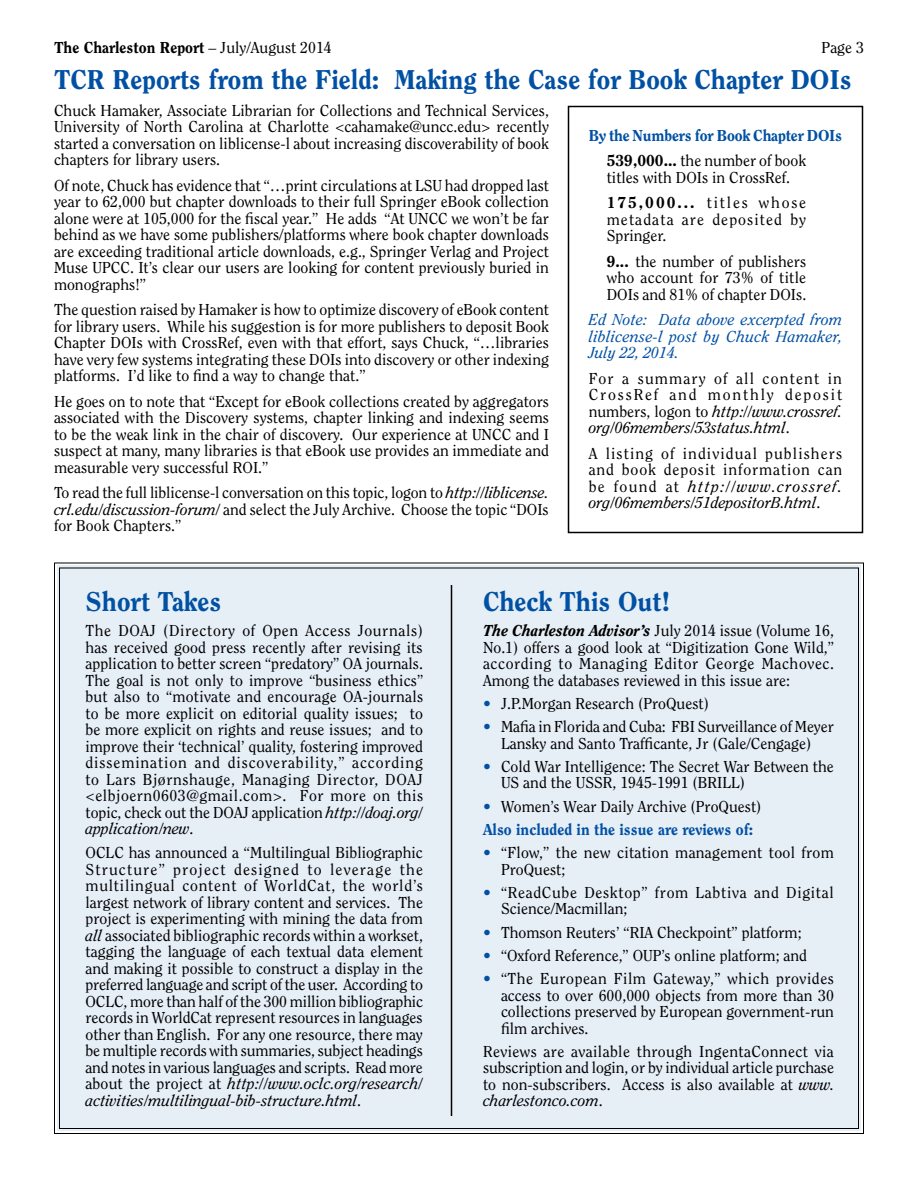
<style>
.page{position:relative;width:918px;height:1188px;background:#fff}
.page>*{position:absolute;margin:0;border:0;box-sizing:border-box;transform-origin:0 0}
.t1{font:800 27px "Clearface";color:#0050a4}
.t2{font:15.75px/16.5px "Clearface";color:#000;text-align:justify}
.t3{font:800 15.75px/23.2px "Clearface";color:#0050a4}
.t4{font:italic 15.75px/16.5px "Clearface";letter-spacing:.02em;color:#0050a4;text-align:justify}
.t5{font:15.75px/16.5px "Clearface";letter-spacing:.04em;color:#000}
.t6{font:800 15.75px "Clearface";color:#000}
.t7{font:15.75px/16.5px "Clearface";letter-spacing:.07em;color:#000}
.s1{font-weight:400}
.s2{color:#000}
.s3{font-weight:400;color:#000}
.s4{font-weight:800}
.s5{font-style:italic}
.s6{font-weight:800;font-style:italic}
.s7{color:#0050a4}
</style>
<div class="page">
<div style="left:54px;top:562px;width:810px;height:572px;background:#e6eef6"></div>
<hr style="left:451px;top:585px;width:1px;height:531px;background:#000">
<div style="left:568px;top:106px;width:295px;height:427px;border:2px solid #000"></div>
<p class="t6" style="left:54px;top:38px;width:279px">The Charleston Report <span class="s1">– July/August 2014</span></p>
<p class="t2" style="left:822px;top:39px;width:44px">Page 3</p>
<h1 class="t1" style="left:54px;top:63px;width:799px">TCR Reports from the Field: Making the Case for Book Chapter DOIs</h1>
<p class="t3" style="left:607px;top:122px;width:237px;line-height:25.5px;text-indent:-18px">By the Numbers for Book Chapter DOIs<br><span class="s2">539,000...</span> <span class="s3">the number of book</span></p>
<p class="t2" style="left:607px;top:164px;width:201px;line-height:25.5px">titles with DOIs in CrossRef.<br><span class="s4">175,000...</span> titles whose</p>
<p class="t7" style="left:607px;top:211px;width:201px">metadata are deposited by<br>Springer.</p>
<p class="t2" style="left:607px;top:253px;width:201px"><span class="s4">9...</span> the number of publishers who account for 73% of title DOIs and 81% of chapter DOIs.</p>
<p class="t4" style="left:589px;top:311px;width:255px">Ed Note: Data above excerpted from liblicense-l post by Chuck Hamaker, July 22, 2014.</p>
<p class="t2" style="left:589px;top:370px;width:255px">For a summary of all content in CrossRef and monthly deposit numbers, logon to <span class="s5">http://www.crossref. org/06members/53status.html</span>.</p>
<p class="t2" style="left:589px;top:445px;width:255px">A listing of individual publishers and book deposit information can be found at <span class="s5">http://www.crossref. org/06members/51depositorB.html</span>.</p>
<p class="t2" style="left:54px;top:102px;width:497px">Chuck Hamaker, Associate Librarian for Collections and Technical Services, University of North Carolina at Charlotte &lt;cahamake@uncc.edu&gt; recently started a conversation on liblicense-l about increasing discoverability of book chapters for library users.</p>
<p class="t2" style="left:54px;top:177px;width:497px">Of note, Chuck has evidence that “…print circulations at LSU had dropped last year to 62,000 but chapter downloads to their full Springer eBook collection alone were at 105,000 for the fiscal year.” He adds “At UNCC we won’t be far behind as we have some publishers/platforms where book chapter downloads are exceeding traditional article downloads, e.g., Springer Verlag and Project Muse UPCC. It’s clear our users are looking for content previously buried in monographs!”</p>
<p class="t2" style="left:54px;top:301px;width:497px">The question raised by Hamaker is how to optimize discovery of eBook content for library users. While his suggestion is for more publishers to deposit Book Chapter DOIs with CrossRef, even with that effort, says Chuck, “…libraries have very few systems integrating these DOIs into discovery or other indexing platforms. I’d like to find a way to change that.”</p>
<p class="t2" style="left:54px;top:393px;width:497px">He goes on to note that “Except for eBook collections created by aggregators associated with the Discovery systems, chapter linking and indexing seems to be the weak link in the chair of discovery. Our experience at UNCC and I suspect at many, many libraries is that eBook use provides an immediate and measurable very successful ROI.”</p>
<p class="t2" style="left:54px;top:484px;width:496px">To read the full liblicense-l conversation on this topic, logon to <span class="s5">http://liblicense. crl.edu/discussion-forum/</span> and select the July Archive. Choose the topic “DOIs for Book Chapters.”</p>
<h1 class="t1" style="left:86px;top:585px;width:137px">Short Takes</h1>
<p class="t2" style="left:86px;top:622px;width:339px">The DOAJ (Directory of Open Access Journals) has received good press recently after revising its application to better screen “predatory” OA journals.<br>The goal is not only to improve “business ethics” but also to “motivate and encourage OA-journals to be more explicit on editorial quality issues; to be more explicit on rights and reuse issues; and to improve their ‘technical’ quality, fostering improved dissemination and discoverability,” according to Lars Bjørnshauge, Managing Director, DOAJ &lt;elbjoern0603@gmail.com&gt;. For more on this topic, check out the DOAJ application <span class="s5">http://doaj.org/ application/new</span>.</p>
<p class="t2" style="left:86px;top:844px;width:339px">OCLC has announced a “Multilingual Bibliographic Structure” project designed to leverage the multilingual content of WorldCat, the world’s largest network of library content and services. The project is experimenting with mining the data from <span class="s5">all</span> associated bibliographic records within a workset, tagging the language of each textual data element and making it possible to construct a display in the preferred language and script of the user. According to OCLC, more than half of the 300 million bibliographic records in WorldCat represent resources in languages other than English. For any one resource, there may be multiple records with summaries, subject headings and notes in various languages and scripts. Read more about the project at <span class="s5">http://www.oclc.org/research/ activities/multilingual-bib-structure.html</span>.</p>
<h1 class="t1" style="left:483px;top:585px;width:189px">Check This Out!</h1>
<p class="t2" style="left:483px;top:622px;width:353px"><span class="s6">The Charleston Advisor’s</span> July 2014 issue (Volume 16, No.1) offers a good look at “Digitization Gone Wild,” according to Managing Editor George Machovec.<br>Among the databases reviewed in this issue are:</p>
<p class="t2" style="left:483px;top:695px;width:227px"><span class="s7">•</span> J.P.Morgan Research (ProQuest)</p>
<p class="t2" style="left:483px;top:718px;width:352px;text-align:center"><span class="s7">•</span> Mafia in Florida and Cuba: FBI Surveillance of Meyer<br>Lansky and Santo Trafficante, Jr (Gale/Cengage)</p>
<p class="t2" style="left:501px;top:758px;width:334px;text-indent:-18px"><span class="s7">•</span> Cold War Intelligence: The Secret War Between the<br>US and the USSR, 1945-1991 (BRILL)</p>
<p class="t3" style="left:483px;top:794px;width:280px"><span class="s1">•</span> <span class="s3">Women’s Wear Daily Archive (ProQuest)<br></span>Also included in the issue are reviews of:</p>
<p class="t2" style="left:501px;top:844px;width:334px;text-indent:-18px"><span class="s7">•</span> “Flow,” the new citation management tool from<br>ProQuest;</p>
<p class="t5" style="left:501px;top:884px;width:334px;text-indent:-18px"><span class="s7">•</span> “ReadCube Desktop” from Labtiva and Digital<br>Science/Macmillan;</p>
<p class="t2" style="left:483px;top:924px;width:320px"><span class="s7">•</span> Thomson Reuters’ “RIA Checkpoint” platform;</p>
<p class="t2" style="left:483px;top:947px;width:326px"><span class="s7">•</span> “Oxford Reference,” OUP’s online platform; and</p>
<p class="t2" style="left:501px;top:970px;width:335px;text-indent:-18px"><span class="s7">•</span> “The European Film Gateway,” which provides access to over 600,000 objects from more than 30 collections preserved by European government-run film archives.</p>
<p class="t2" style="left:483px;top:1043px;width:353px">Reviews are available through IngentaConnect via subscription and login, or by individual article purchase to non-subscribers. Access is also available at <span class="s5">www. charlestonco.com</span>.</p>
</div>
